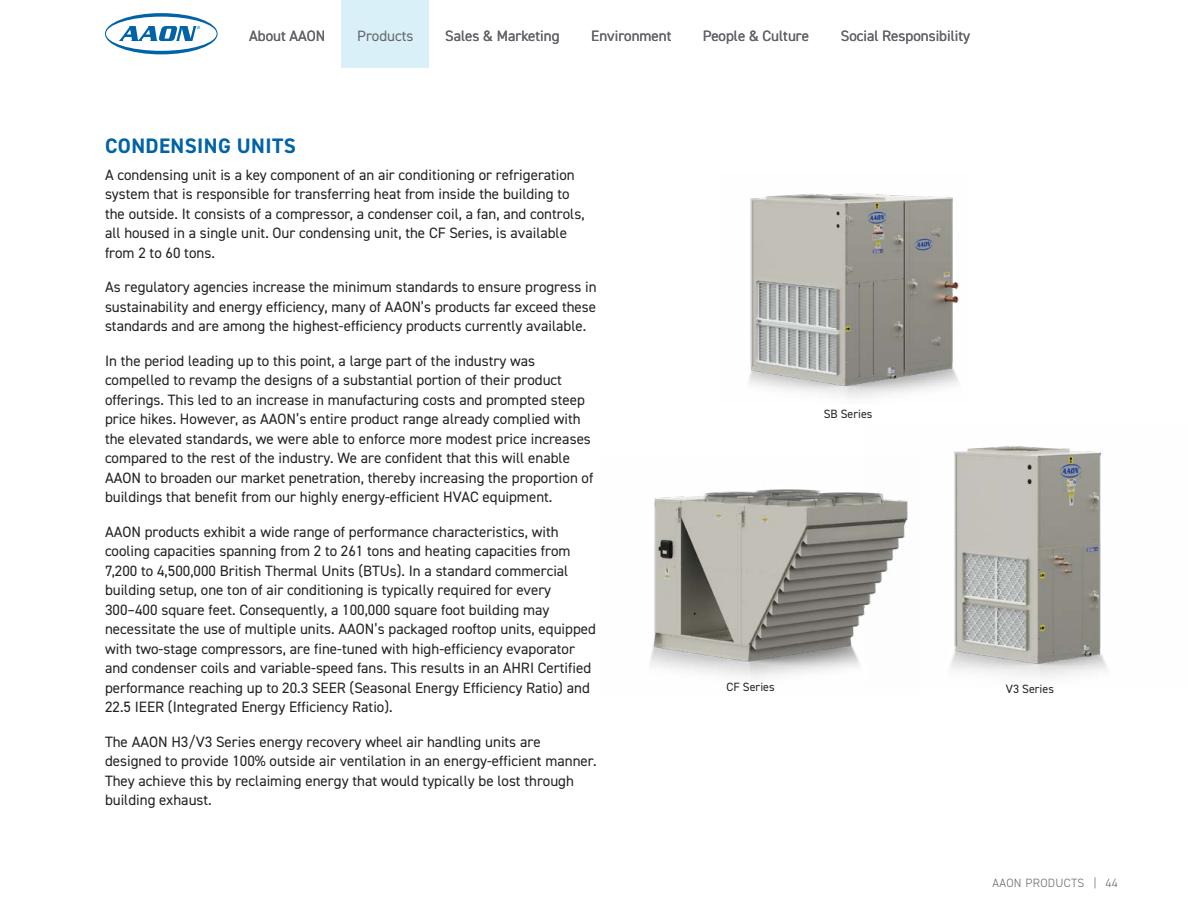
<style>
.page{position:relative;width:1188px;height:918px;background:#fff}
.page>*{position:absolute;margin:0;border:0;box-sizing:border-box;transform-origin:0 0}
.Subhead_-_14{font:700 21px "DIN2014";letter-spacing:.02em;color:#0063a7}
.Body_Copy_-_10{font:15px/19.5px "DIN2014";color:#222}
.t1{font:15px "DIN2014";color:#63656a}
.Picture_Explanation{font:12px "DIN2014";color:#222}
.t2{font:300 12px "DIN2014";letter-spacing:.03em;color:#63656a}
</style>
<div class="page">
<div style="left:342px;top:0;width:87px;height:68px;background:#daf0f9"></div>
<svg style="left:105px;top:13px;width:113px;height:41px"></svg>
<img style="left:749px;top:193px;width:210px;height:205px">
<img style="left:650px;top:489px;width:216px;height:189px">
<img style="left:866px;top:445px;width:241px;height:233px">
<p class="t1" style="left:249px;top:26px;width:78px">About AAON</p>
<p class="t1" style="left:357px;top:26px;width:58px">Products</p>
<p class="t1" style="left:445px;top:26px;width:116px">Sales &amp; Marketing</p>
<p class="t1" style="left:591px;top:26px;width:82px">Environment</p>
<p class="t1" style="left:703px;top:26px;width:108px">People &amp; Culture</p>
<p class="t1" style="left:841px;top:26px;width:131px">Social Responsibility</p>
<p class="Subhead_-_14" style="left:105px;top:132px;width:192px">CONDENSING UNITS</p>
<p class="Body_Copy_-_10" style="left:105px;top:165px;width:481px">A condensing unit is a key component of an air conditioning or refrigeration system that is responsible for transferring heat from inside the building to the outside. It consists of a compressor, a condenser coil, a fan, and controls, all housed in a single unit. Our condensing unit, the CF Series, is available from 2 to 60 tons.</p>
<p class="Body_Copy_-_10" style="left:105px;top:277px;width:493px;text-align:justify">As regulatory agencies increase the minimum standards to ensure progress in sustainability and energy efficiency, many of AAON’s products far exceed these standards and are among the highest-efficiency products currently available.</p>
<p class="Body_Copy_-_10" style="left:105px;top:351px;width:490px">In the period leading up to this point, a large part of the industry was compelled to revamp the designs of a substantial portion of their product offerings. This led to an increase in manufacturing costs and prompted steep price hikes. However, as AAON’s entire product range already complied with the elevated standards, we were able to enforce more modest price increases compared to the rest of the industry. We are confident that this will enable AAON to broaden our market penetration, thereby increasing the proportion of buildings that benefit from our highly energy-efficient HVAC equipment.</p>
<p class="Body_Copy_-_10" style="left:105px;top:522px;width:493px">AAON products exhibit a wide range of performance characteristics, with cooling capacities spanning from 2 to 261 tons and heating capacities from 7,200 to 4,500,000 British Thermal Units (BTUs). In a standard commercial building setup, one ton of air conditioning is typically required for every 300–400 square feet. Consequently, a 100,000 square foot building may necessitate the use of multiple units. AAON’s packaged rooftop units, equipped with two-stage compressors, are fine-tuned with high-efficiency evaporator and condenser coils and variable-speed fans. This results in an AHRI Certified performance reaching up to 20.3 SEER (Seasonal Energy Efficiency Ratio) and 22.5 IEER (Integrated Energy Efficiency Ratio).</p>
<p class="Body_Copy_-_10" style="left:105px;top:732px;width:493px">The AAON H3/V3 Series energy recovery wheel air handling units are designed to provide 100% outside air ventilation in an energy-efficient manner.<br>They achieve this by reclaiming energy that would typically be lost through building exhaust.</p>
<p class="Picture_Explanation" style="left:824px;top:406px;width:50px">SB Series</p>
<p class="Picture_Explanation" style="left:727px;top:679px;width:50px">CF Series</p>
<p class="Picture_Explanation" style="left:1006px;top:681px;width:49px">V3 Series</p>
<p class="t2" style="left:993px;top:875px;width:127px">AAON PRODUCTS | 44</p>
</div>
